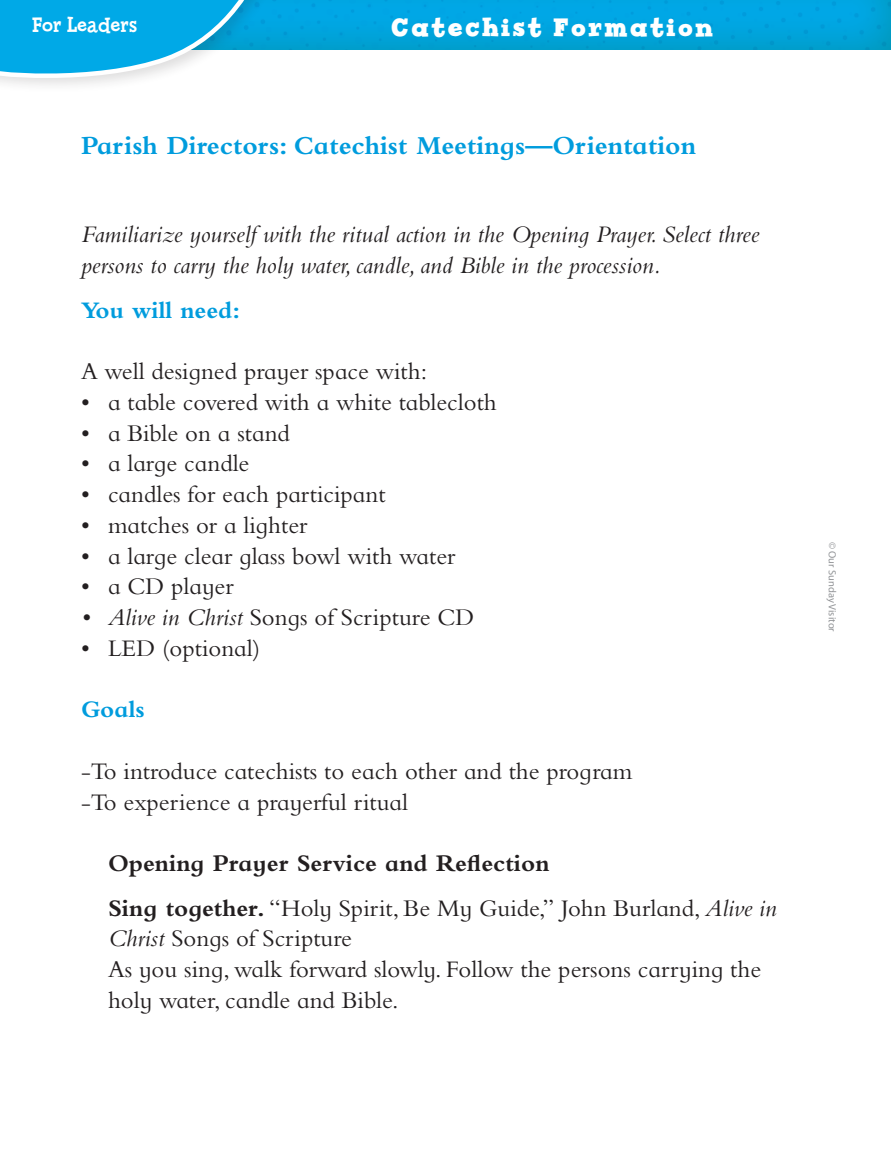
<style>
.page{position:relative;width:891px;height:1175px;background:#fff}
.page>*{position:absolute;margin:0;border:0;box-sizing:border-box;transform-origin:0 0}
.Body_Text{font:700 27px "Bembo Infant MT Std";color:#009cdd}
.Head_Invite_Discover{font:700 27px "Billy Serif";letter-spacing:.1em;color:#fff}
.Body_Text-2{font:24.75px/30.8px "Bembo Infant MT Std";color:#231f20}
.Body_Text-3{font:italic 24.75px/30.8px "Bembo Infant MT Std";color:#231f20}
.Body_Text-4{font:700 24.75px "Bembo Infant MT Std";color:#231f20}
.Body_Text-5{font:700 24.75px "Bembo Infant MT Std";color:#009cdd}
.Body_Text-6{font:22.5px "Billy Serif";color:#fff}
.zzCopyright{font:10.5px "Myriad Pro";color:#939598}
.s1{font-style:italic}
.s2{font-weight:700}
</style>
<div class="page">
<div style="left:0;top:0;width:891px;height:50px;background:#f7931d;opacity:.3"></div>
<div style="left:0;top:0;width:278px;height:93px;background:#231f20;opacity:.15"></div>
<svg style="left:0;top:0;width:264px;height:84px"></svg>
<p class="Body_Text-6" style="left:32px;top:12px;width:107px">For Leaders</p>
<p class="Head_Invite_Discover" style="left:391px;top:12px;width:323px">Catechist Formation</p>
<p class="Body_Text" style="left:81px;top:131px;width:617px">Parish Directors: Catechist Meetings—Orientation</p>
<p class="Body_Text-3" style="left:81px;top:219px;width:680px">Familiarize yourself with the ritual action in the Opening Prayer. Select three persons to carry the holy water, candle, and Bible in the procession.</p>
<p class="Body_Text-5" style="left:81px;top:296px;width:161px">You will need:</p>
<p class="Body_Text-2" style="left:81px;top:355px;width:348px">A well designed prayer space with:</p>
<p class="Body_Text-2" style="left:81px;top:386px;width:417px">• a table covered with a white tablecloth</p>
<p class="Body_Text-2" style="left:81px;top:417px;width:210px">• a Bible on a stand</p>
<p class="Body_Text-2" style="left:81px;top:448px;width:170px">• a large candle</p>
<p class="Body_Text-2" style="left:81px;top:478px;width:306px">• candles for each participant</p>
<p class="Body_Text-2" style="left:81px;top:509px;width:228px">• matches or a lighter</p>
<p class="Body_Text-2" style="left:81px;top:540px;width:376px">• a large clear glass bowl with water</p>
<p class="Body_Text-2" style="left:81px;top:571px;width:154px">• a CD player</p>
<p class="Body_Text-2" style="left:81px;top:601px;width:395px"><span class="s1">• Alive in Christ</span> Songs of Scripture CD</p>
<p class="Body_Text-2" style="left:81px;top:632px;width:181px">• LED (optional)</p>
<p class="Body_Text-5" style="left:81px;top:696px;width:65px">Goals</p>
<p class="Body_Text-2" style="left:81px;top:755px;width:553px">‑To introduce catechists to each other and the program</p>
<p class="Body_Text-2" style="left:81px;top:786px;width:329px">‑To experience a prayerful ritual</p>
<p class="Body_Text-4" style="left:108px;top:850px;width:443px">Opening Prayer Service and Reflection</p>
<p class="Body_Text-2" style="left:108px;top:892px;width:670px"><span class="s2">Sing together.</span> “Holy Spirit, Be My Guide,” John Burland, <span class="s1">Alive in<br>Christ</span> Songs of Scripture</p>
<p class="Body_Text-2" style="left:108px;top:953px;width:655px">As you sing, walk forward slowly. Follow the persons carrying the holy water, candle and Bible.</p>
<p class="zzCopyright" style="left:839px;top:542px;width:91px;rotate:90deg">© Our Sunday Visitor</p>
</div>
